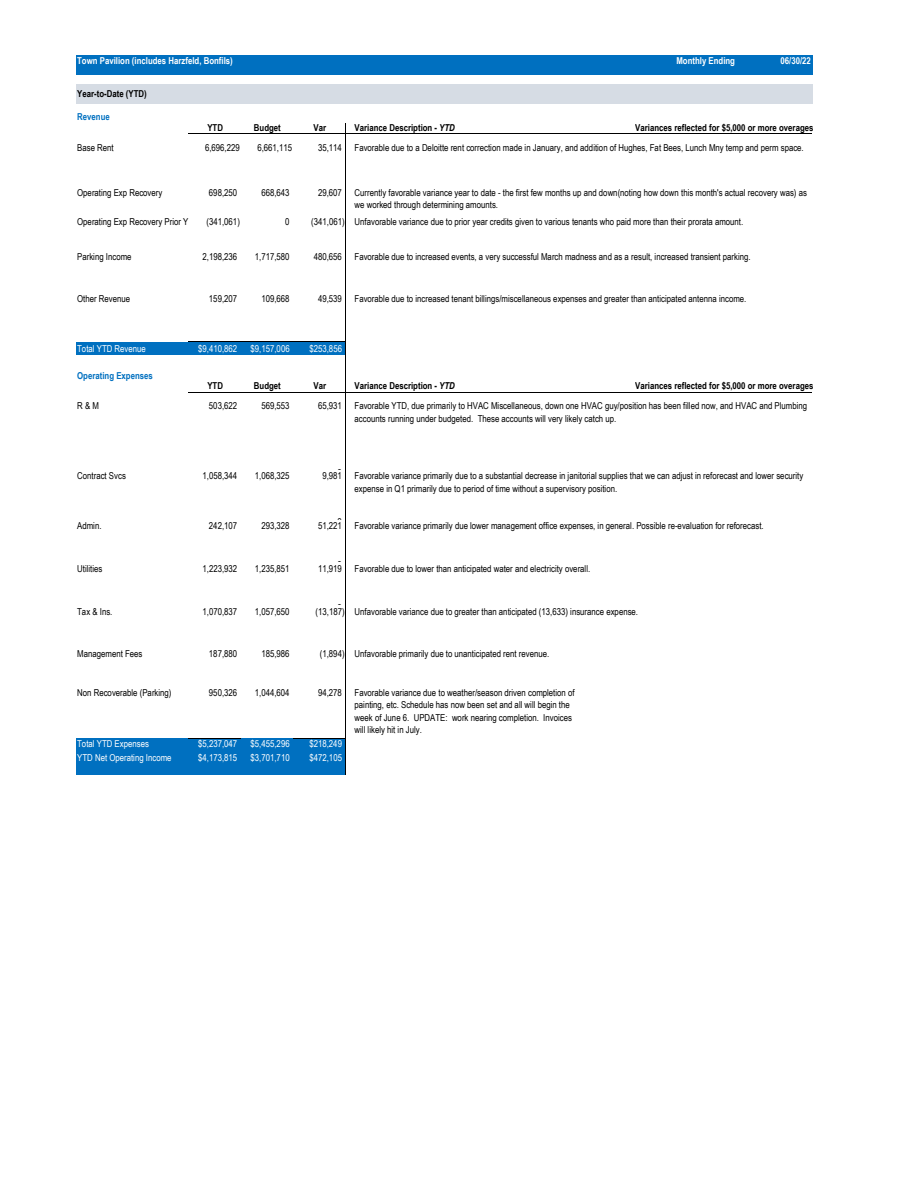
<style>
.page{position:relative;width:918px;height:1188px;background:#fff}
.page>*{position:absolute;margin:0;border:0;box-sizing:border-box;transform-origin:0 0}
.t1{font:9.6px/12.3px "Arial Narrow";color:#000}
.t2{font:700 9.6px "Arial Narrow";color:#000}
.t3{font:9.6px "Arial Narrow";color:#fff}
.t4{font:700 9.6px "Arial Narrow";color:#fff}
.t5{font:700 9.6px "Arial Narrow";color:#0070c0}
.s1{font-style:italic}
</style>
<div class="page">
<div style="left:76px;top:55px;width:736px;height:19px;background:#0070c0"></div>
<div style="left:76px;top:84px;width:736px;height:20px;background:#d6dce4"></div>
<div style="left:76px;top:342px;width:270px;height:12px;background:#0070c0"></div>
<div style="left:76px;top:738px;width:270px;height:37px;background:#0070c0"></div>
<hr style="left:189px;top:738px;width:52px;height:1px;background:#000">
<hr style="left:345px;top:123px;width:1px;height:652px;background:#000">
<hr style="left:189px;top:133px;width:623px;height:1px;background:#000">
<hr style="left:189px;top:341px;width:157px;height:1px;background:#000">
<hr style="left:189px;top:392px;width:623px;height:1px;background:#000">
<hr style="left:293px;top:738px;width:53px;height:1px;background:#000">
<p class="t4" style="left:77px;top:55px;width:157px">Town Pavilion (includes Harzfeld, Bonfils)</p>
<p class="t4" style="left:676px;top:55px;width:60px">Monthly Ending</p>
<p class="t4" style="left:780px;top:55px;width:32px">06/30/22</p>
<p class="t2" style="left:77px;top:88px;width:71px">Year-to-Date (YTD)</p>
<p class="t5" style="left:77px;top:111px;width:34px">Revenue</p>
<p class="t2" style="left:207px;top:122px;width:17px">YTD</p>
<p class="t2" style="left:254px;top:122px;width:28px">Budget</p>
<p class="t2" style="left:314px;top:122px;width:14px">Var</p>
<p class="t2" style="left:355px;top:122px;width:102px">Variance Description - <span class="s1">YTD</span></p>
<p class="t1" style="left:77px;top:141px;width:38px">Base Rent</p>
<p class="t1" style="left:205px;top:141px;width:36px">6,696,229</p>
<p class="t1" style="left:257px;top:141px;width:36px">6,661,115</p>
<p class="t1" style="left:318px;top:141px;width:25px">35,114</p>
<p class="t1" style="left:77px;top:186px;width:87px">Operating Exp Recovery</p>
<p class="t1" style="left:209px;top:186px;width:30px">698,250</p>
<p class="t1" style="left:261px;top:186px;width:30px">668,643</p>
<p class="t1" style="left:318px;top:186px;width:25px">29,607</p>
<p class="t1" style="left:77px;top:216px;width:113px">Operating Exp Recovery Prior Y</p>
<p class="t1" style="left:206px;top:216px;width:35px">(341,061)</p>
<p class="t1" style="left:285px;top:216px;width:6px">0</p>
<p class="t1" style="left:311px;top:216px;width:35px">(341,061)</p>
<p class="t1" style="left:77px;top:250px;width:56px">Parking Income</p>
<p class="t1" style="left:202px;top:250px;width:36px">2,198,236</p>
<p class="t1" style="left:255px;top:250px;width:36px">1,717,580</p>
<p class="t1" style="left:314px;top:250px;width:30px">480,656</p>
<p class="t1" style="left:77px;top:292px;width:55px">Other Revenue</p>
<p class="t1" style="left:209px;top:292px;width:30px">159,207</p>
<p class="t1" style="left:261px;top:292px;width:30px">109,668</p>
<p class="t1" style="left:318px;top:292px;width:25px">49,539</p>
<p class="t2" style="left:635px;top:122px;width:180px">Variances reflected for $5,000 or more overages</p>
<p class="t1" style="left:355px;top:141px;width:451px">Favorable due to a Deloitte rent correction made in January, and addition of Hughes, Fat Bees, Lunch Mny temp and perm space.</p>
<p class="t1" style="left:355px;top:186px;width:454px">Currently favorable variance year to date - the first few months up and down(noting how down this month's actual recovery was) as we worked through determining amounts.</p>
<p class="t1" style="left:355px;top:216px;width:390px">Unfavorable variance due to prior year credits given to various tenants who paid more than their prorata amount.</p>
<p class="t1" style="left:355px;top:250px;width:398px">Favorable due to increased events, a very successful March madness and as a result, increased transient parking.</p>
<p class="t1" style="left:355px;top:292px;width:393px">Favorable due to increased tenant billings/miscellaneous expenses and greater than anticipated antenna income.</p>
<p class="t3" style="left:77px;top:343px;width:70px">Total YTD Revenue</p>
<p class="t3" style="left:198px;top:343px;width:41px">$9,410,862</p>
<p class="t3" style="left:251px;top:343px;width:41px">$9,157,006</p>
<p class="t3" style="left:309px;top:343px;width:34px">$253,856</p>
<p class="t5" style="left:77px;top:370px;width:77px">Operating Expenses</p>
<p class="t2" style="left:207px;top:380px;width:17px">YTD</p>
<p class="t2" style="left:254px;top:380px;width:28px">Budget</p>
<p class="t2" style="left:314px;top:380px;width:14px">Var</p>
<p class="t2" style="left:355px;top:380px;width:102px">Variance Description - <span class="s1">YTD</span></p>
<p class="t1" style="left:77px;top:400px;width:23px">R &amp; M</p>
<p class="t1" style="left:209px;top:400px;width:30px">503,622</p>
<p class="t1" style="left:261px;top:400px;width:30px">569,553</p>
<p class="t1" style="left:318px;top:400px;width:25px">65,931</p>
<p class="t2" style="left:635px;top:380px;width:180px">Variances reflected for $5,000 or more overages</p>
<p class="t1" style="left:355px;top:400px;width:454px">Favorable YTD, due primarily to HVAC Miscellaneous, down one HVAC guy/position has been filled now, and HVAC and Plumbing accounts running under budgeted. These accounts will very likely catch up.</p>
<p class="t1" style="left:338px;top:466px;width:6px">0</p>
<p class="t1" style="left:77px;top:470px;width:50px">Contract Svcs</p>
<p class="t1" style="left:202px;top:470px;width:36px">1,058,344</p>
<p class="t1" style="left:255px;top:470px;width:36px">1,068,325</p>
<p class="t1" style="left:322px;top:470px;width:21px">9,981</p>
<p class="t1" style="left:338px;top:516px;width:6px">0</p>
<p class="t1" style="left:77px;top:520px;width:26px">Admin.</p>
<p class="t1" style="left:209px;top:520px;width:30px">242,107</p>
<p class="t1" style="left:261px;top:520px;width:30px">293,328</p>
<p class="t1" style="left:318px;top:520px;width:25px">51,221</p>
<p class="t1" style="left:338px;top:558px;width:6px">0</p>
<p class="t1" style="left:77px;top:562px;width:27px">Utilities</p>
<p class="t1" style="left:202px;top:562px;width:36px">1,223,932</p>
<p class="t1" style="left:255px;top:562px;width:36px">1,235,851</p>
<p class="t1" style="left:318px;top:562px;width:25px">11,919</p>
<p class="t1" style="left:338px;top:601px;width:6px">0</p>
<p class="t1" style="left:77px;top:605px;width:37px">Tax &amp; Ins.</p>
<p class="t1" style="left:202px;top:605px;width:36px">1,070,837</p>
<p class="t1" style="left:255px;top:605px;width:36px">1,057,650</p>
<p class="t1" style="left:316px;top:605px;width:31px">(13,187)</p>
<p class="t1" style="left:77px;top:648px;width:67px">Management Fees</p>
<p class="t1" style="left:209px;top:648px;width:30px">187,880</p>
<p class="t1" style="left:261px;top:648px;width:30px">185,986</p>
<p class="t1" style="left:320px;top:648px;width:26px">(1,894)</p>
<p class="t1" style="left:77px;top:686px;width:96px">Non Recoverable (Parking)</p>
<p class="t1" style="left:209px;top:686px;width:30px">950,326</p>
<p class="t1" style="left:255px;top:686px;width:36px">1,044,604</p>
<p class="t1" style="left:318px;top:686px;width:25px">94,278</p>
<p class="t3" style="left:77px;top:738px;width:73px">Total YTD Expenses</p>
<p class="t3" style="left:198px;top:738px;width:41px">$5,237,047</p>
<p class="t3" style="left:251px;top:738px;width:41px">$5,455,296</p>
<p class="t3" style="left:309px;top:738px;width:34px">$218,249</p>
<p class="t3" style="left:77px;top:752px;width:96px">YTD Net Operating Income</p>
<p class="t3" style="left:198px;top:752px;width:41px">$4,173,815</p>
<p class="t3" style="left:251px;top:752px;width:41px">$3,701,710</p>
<p class="t3" style="left:309px;top:752px;width:34px">$472,105</p>
<p class="t1" style="left:355px;top:470px;width:450px">Favorable variance primarily due to a substantial decrease in janitorial supplies that we can adjust in reforecast and lower security expense in Q1 primarily due to period of time without a supervisory position.</p>
<p class="t1" style="left:355px;top:520px;width:411px">Favorable variance primarily due lower management office expenses, in general. Possible re-evaluation for reforecast.</p>
<p class="t1" style="left:355px;top:562px;width:237px">Favorable due to lower than anticipated water and electricity overall.</p>
<p class="t1" style="left:355px;top:605px;width:285px">Unfavorable variance due to greater than anticipated (13,633) insurance expense.</p>
<p class="t1" style="left:355px;top:648px;width:196px">Unfavorable primarily due to unanticipated rent revenue.</p>
<p class="t1" style="left:355px;top:686px;width:222px">Favorable variance due to weather/season driven completion of painting, etc. Schedule has now been set and all will begin the week of June 6. UPDATE: work nearing completion. Invoices will likely hit in July.</p>
</div>
